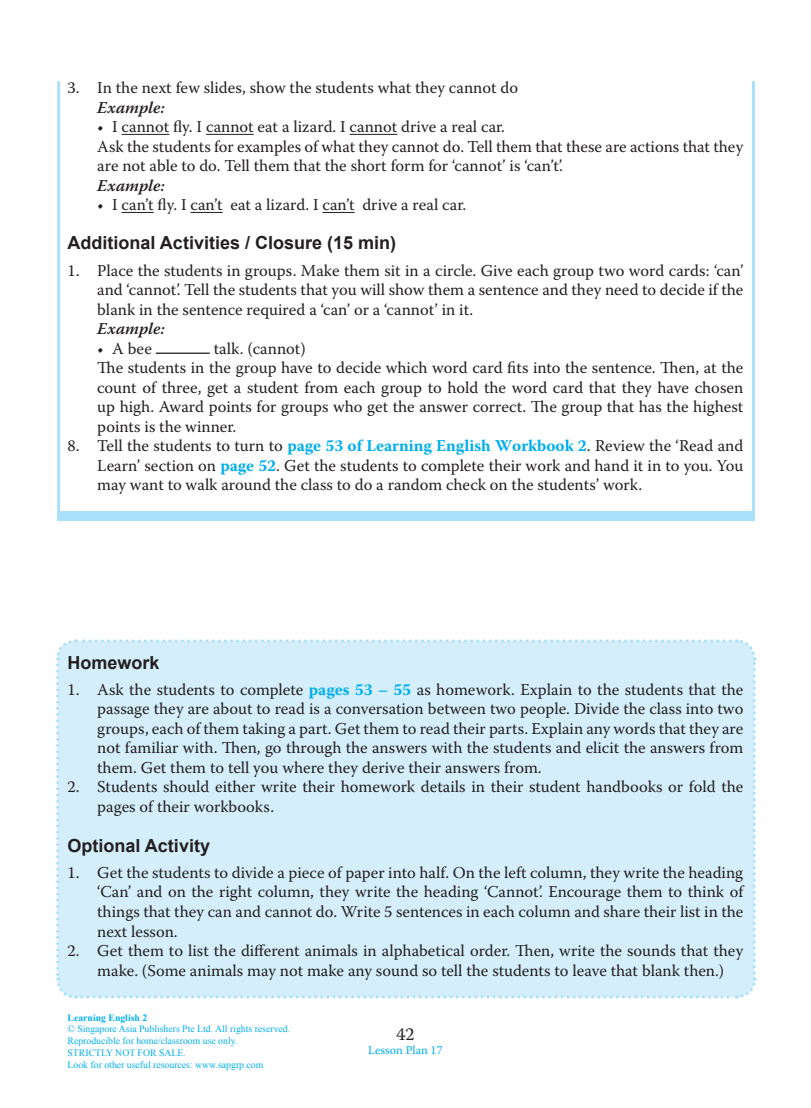
<style>
.page{position:relative;width:811px;height:1108px;background:#fff}
.page>*{position:absolute;margin:0;border:0;box-sizing:border-box;transform-origin:0 0}
.t1{font:700 18px "Arial";color:#231f20}
.t2{font:18px "Warnock Pro";color:#231f20}
.t3{font:16.5px/19.5px "Warnock Pro";color:#231f20}
.t4{font:italic 600 16.5px "Warnock Pro";color:#231f20}
.t5{font:12px "Warnock Pro";color:#00aeef}
.t6{font:9.75px/11.7px "Times New Roman";color:#00aeef}
.t7{font:700 9.75px "Times New Roman";color:#00aeef}
.s1{font-weight:700;color:#00aeef}
</style>
<div class="page">
<svg style="left:57px;top:81px;width:698px;height:440px"></svg>
<div style="left:57px;top:511px;width:697px;height:9px;background:#aae0f9"></div>
<hr style="left:121px;top:134px;width:48px;height:1px;background:#231f20">
<hr style="left:206px;top:134px;width:47px;height:1px;background:#231f20">
<hr style="left:349px;top:134px;width:48px;height:1px;background:#231f20">
<hr style="left:121px;top:212px;width:33px;height:1px;background:#231f20">
<hr style="left:190px;top:212px;width:32px;height:1px;background:#231f20">
<hr style="left:322px;top:212px;width:32px;height:1px;background:#231f20">
<hr style="left:156px;top:352px;width:54px;height:1px;background:#000">
<div style="left:56px;top:639px;width:701px;height:360px;background:#d4effb"></div>
<p class="t3" style="left:67px;top:78px;width:452px">3. In the next few slides, show the students what they cannot do</p>
<p class="t4" style="left:97px;top:97px;width:69px">Example:</p>
<p class="t3" style="left:97px;top:117px;width:647px">• I cannot fly. I cannot eat a lizard. I cannot drive a real car.<br>Ask the students for examples of what they cannot do. Tell them that these are actions that they are not able to do. Tell them that the short form for ‘cannot’ is ‘can’t’.</p>
<p class="t4" style="left:97px;top:175px;width:69px">Example:</p>
<p class="t3" style="left:97px;top:195px;width:370px">• I can’t fly. I can’t eat a lizard. I can’t drive a real car.</p>
<p class="t1" style="left:67px;top:233px;width:330px">Additional Activities / Closure (15 min)</p>
<p class="t3" style="left:97px;top:260px;width:647px;text-align:justify;text-indent:-30px">1 . Place the students in groups. Make them sit in a circle. Give each group two word cards: ‘can’ and ‘cannot’. Tell the students that you will show them a sentence and they need to decide if the blank in the sentence required a ‘can’ or a ‘cannot’ in it.</p>
<p class="t4" style="left:97px;top:319px;width:69px">Example:</p>
<p class="t3" style="left:97px;top:338px;width:56px">• A bee</p>
<p class="t3" style="left:97px;top:338px;width:647px;text-indent:116px">talk. (cannot)<br>The students in the group have to decide which word card fits into the sentence. Then, at the count of three, get a student from each group to hold the word card that they have chosen up high. Award points for groups who get the answer correct. The group that has the highest points is the winner.</p>
<p class="t3" style="left:97px;top:436px;width:647px;text-align:justify;text-indent:-30px">8. Tell the students to turn to <span class="s1">page 53 of Learning English Workbook 2</span>. Review the ‘Read and Learn’ section on <span class="s1">page 52</span>. Get the students to complete their work and hand it in to you. You may want to walk around the class to do a random check on the students’ work.</p>
<p class="t1" style="left:67px;top:652px;width:94px">Homework</p>
<p class="t3" style="left:97px;top:679px;width:647px;text-align:justify;text-indent:-30px">1 . Ask the students to complete <span class="s1">pages 53 – 55</span> as homework. Explain to the students that the passage they are about to read is a conversation between two people. Divide the class into two groups, each of them taking a part. Get them to read their parts. Explain any words that they are not familiar with. Then, go through the answers with the students and elicit the answers from them. Get them to tell you where they derive their answers from.</p>
<p class="t3" style="left:97px;top:776px;width:647px;text-indent:-30px">2. Students should either write their homework details in their student handbooks or fold the pages of their workbooks.</p>
<p class="t1" style="left:67px;top:835px;width:144px">Optional Activity</p>
<p class="t3" style="left:97px;top:862px;width:647px;text-align:justify;text-indent:-30px">1 . Get the students to divide a piece of paper into half. On the left column, they write the heading ‘Can’ and on the right column, they write the heading ‘Cannot’. Encourage them to think of things that they can and cannot do. Write 5 sentences in each column and share their list in the next lesson.</p>
<p class="t3" style="left:97px;top:940px;width:647px;text-indent:-30px">2. Get them to list the different animals in alphabetical order. Then, write the sounds that they make. (Some animals may not make any sound so tell the students to leave that blank then.)</p>
<p class="t7" style="left:67px;top:1011px;width:81px">Learning English 2</p>
<p class="t6" style="left:67px;top:1022px;width:224px">© Singapore Asia Publishers Pte Ltd. All rights reserved.<br>Reproducible for home/classroom use only.<br>STRICTLY NOT FOR SALE.<br>Look for other useful resources: www.sapgrp.com</p>
<p class="t2" style="left:396px;top:1023px;width:20px">42</p>
<p class="t5" style="left:368px;top:1042px;width:73px">Lesson Plan 1 7</p>
</div>
